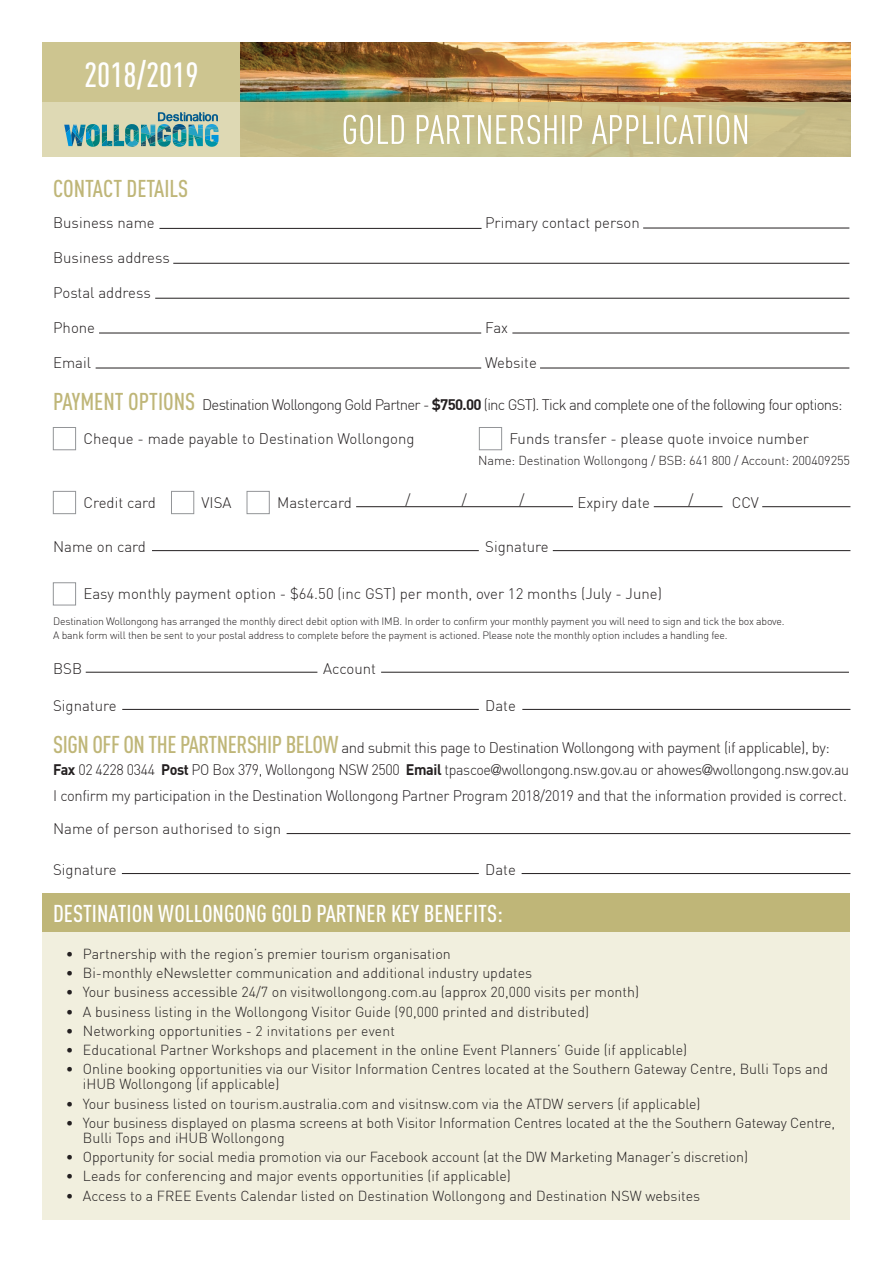
<style>
.page{position:relative;width:893px;height:1263px;background:#fff}
.page>*{position:absolute;margin:0;border:0;box-sizing:border-box;transform-origin:0 0}
.t1{font:500 34.5px "DIN Cond";color:#fff}
.t2{font:500 24px "DIN Cond";color:#fff}
.t3{font:500 24px "DIN Cond";color:#bfb678}
.t4{font:300 15px/22.2px "DIN";letter-spacing:-.02em;color:#231f20}
.t5{font:300 15px "DIN";color:#231f20}
.t6{font:300 15px "DIN";letter-spacing:-.05em;color:#231f20}
.t7{font:300 14.25px/15px "DIN";color:#231f20}
.t8{font:300 12.75px "DIN";letter-spacing:-.01em;color:#231f20}
.t9{font:300 10.5px/13.5px "DIN";letter-spacing:-.015em;color:#231f20}
.s1{font-family:"DIN Cond";font-weight:500;font-size:24px;color:#bfb678}
.s2{font-weight:700}
.s3{font-family:"Helvetica Neue LT Std"}
.s4{font-size:13.95px}
</style>
<div class="page">
<img style="left:240px;top:43px;width:610px;height:59px">
<div style="left:43px;top:43px;width:197px;height:60px;background:#cdc590"></div>
<div style="left:43px;top:102px;width:197px;height:55px;background:#ded9b4"></div>
<img style="left:64px;top:112px;width:155px;height:35px">
<div style="left:240px;top:102px;width:610px;height:55px;background:#c5bb87"></div>
<div style="left:333px;top:107px;width:422px;height:47px;background:#c8c28c"></div>
<svg style="left:344px;top:115px;width:403px;height:29px"></svg>
<div style="left:43px;top:905px;width:807px;height:314px;background:#f1efde"></div>
<div style="left:43px;top:893px;width:807px;height:38px;background:#bfb678"></div>
<div style="left:53px;top:427px;width:23px;height:23px;border:1px solid #939598"></div>
<div style="left:479px;top:427px;width:23px;height:23px;border:1px solid #939598"></div>
<div style="left:53px;top:491px;width:23px;height:23px;border:1px solid #939598"></div>
<div style="left:171px;top:491px;width:23px;height:23px;border:1px solid #939598"></div>
<div style="left:247px;top:491px;width:22px;height:23px;border:1px solid #939598"></div>
<div style="left:53px;top:583px;width:23px;height:22px;border:1px solid #939598"></div>
<hr style="left:122px;top:709px;width:357px;height:1px;background:#231f20">
<hr style="left:287px;top:833px;width:563px;height:1px;background:#231f20">
<hr style="left:122px;top:873px;width:357px;height:1px;background:#231f20">
<hr style="left:522px;top:873px;width:328px;height:1px;background:#231f20">
<hr style="left:522px;top:709px;width:328px;height:1px;background:#231f20">
<hr style="left:152px;top:550px;width:327px;height:1px;background:#231f20">
<hr style="left:553px;top:550px;width:297px;height:1px;background:#231f20">
<hr style="left:654px;top:506px;width:68px;height:1px;background:#231f20">
<hr style="left:356px;top:506px;width:217px;height:1px;background:#231f20">
<hr style="left:762px;top:506px;width:88px;height:1px;background:#231f20">
<hr style="left:159px;top:228px;width:323px;height:1px;background:#231f20">
<hr style="left:155px;top:298px;width:694px;height:1px;background:#231f20">
<hr style="left:99px;top:333px;width:382px;height:1px;background:#231f20">
<hr style="left:96px;top:368px;width:385px;height:1px;background:#231f20">
<hr style="left:173px;top:263px;width:676px;height:1px;background:#231f20">
<hr style="left:540px;top:368px;width:309px;height:1px;background:#231f20">
<hr style="left:643px;top:228px;width:206px;height:1px;background:#231f20">
<hr style="left:512px;top:333px;width:337px;height:1px;background:#231f20">
<hr style="left:86px;top:672px;width:231px;height:1px;background:#231f20">
<hr style="left:381px;top:672px;width:468px;height:1px;background:#231f20">
<h1 class="t1" style="left:84px;top:54px;width:116px">2018/2019</h1>
<h2 class="t3" style="left:53px;top:175px;width:137px">CONTACT DETAILS</h2>
<p class="t5" style="left:53px;top:214px;width:103px">Business name</p>
<p class="t5" style="left:485px;top:214px;width:156px">Primary contact person</p>
<p class="t5" style="left:53px;top:249px;width:118px">Business address</p>
<p class="t5" style="left:53px;top:284px;width:99px">Postal address</p>
<p class="t4" style="left:53px;top:317px;width:43px">Phone</p>
<p class="t4" style="left:485px;top:317px;width:24px">Fax</p>
<p class="t4" style="left:53px;top:352px;width:39px">Email</p>
<p class="t5" style="left:485px;top:354px;width:53px">Website</p>
<p class="t6" style="left:53px;top:395px;width:791px"><span class="s1">PAYMENT OPTIONS</span> Destination Wollongong Gold Partner - <span class="s2">$750.00</span> (inc GST). Tick and complete one of the following four options:</p>
<p class="t5" style="left:83px;top:429px;width:333px">Cheque - made payable to Destination Wollongong</p>
<p class="t5" style="left:509px;top:429px;width:301px">Funds transfer - please quote invoice number</p>
<p class="t8" style="left:478px;top:453px;width:373px">Name: Destination Wollongong / BSB: 641 800 / Account: 200409255</p>
<p class="t5" style="left:83px;top:493px;width:74px">Credit card</p>
<p class="t4" style="left:202px;top:491px;width:31px">VISA</p>
<p class="t4" style="left:277px;top:491px;width:76px">Mastercard</p>
<p class="t4" style="left:405px;top:488px;width:7px">/</p>
<p class="t4" style="left:462px;top:488px;width:7px">/</p>
<p class="t4" style="left:520px;top:488px;width:7px">/</p>
<p class="t5" style="left:577px;top:493px;width:74px">Expiry date</p>
<p class="t4" style="left:688px;top:488px;width:7px">/</p>
<p class="t4" style="left:732px;top:491px;width:29px">CCV</p>
<p class="t5" style="left:53px;top:538px;width:94px">Name on card</p>
<p class="t5" style="left:485px;top:538px;width:65px">Signature</p>
<p class="t5" style="left:83px;top:585px;width:580px">Easy monthly payment option - $64.50 (inc GST) per month, over 12 months (July - June)</p>
<p class="t9" style="left:53px;top:615px;width:733px">Destination Wollongong has arranged the monthly direct debit option with IMB. In order to confirm your monthly payment you will need to sign and tick the box above.<br>A bank form will then be sent to your postal address to complete before the payment is actioned. Please note the monthly option includes a handling fee.</p>
<p class="t4" style="left:53px;top:657px;width:30px">BSB</p>
<p class="t5" style="left:323px;top:659px;width:54px">Account</p>
<p class="t5" style="left:53px;top:696px;width:65px">Signature</p>
<p class="t4" style="left:485px;top:694px;width:32px">Date</p>
<p class="t4" style="left:53px;top:736px;width:797px"><span class="s1">SIGN OFF ON THE PARTNERSHIP BELOW</span> and submit this page to Destination Wollongong with payment (if applicable), by:<br><span class="s2">Fax</span> 02 4228 0344 <span class="s2">Post</span> PO Box 379, Wollongong NSW 2500 <span class="s2">Email</span> tpascoe<span class="s3">@</span>wollongong.nsw.gov.au or ahowes<span class="s3">@</span>wollongong.nsw.gov.au</p>
<p class="t4" style="left:53px;top:779px;width:795px;line-height:32.8px">I confirm my participation in the Destination Wollongong Partner Program 2018/2019 and that the information provided is correct.<br>Name of person authorised to sign</p>
<p class="t5" style="left:53px;top:860px;width:65px">Signature</p>
<p class="t4" style="left:485px;top:858px;width:32px">Date</p>
<h2 class="t2" style="left:53px;top:899px;width:451px">DESTINATION WOLLONGONG GOLD PARTNER KEY BENEFITS:</h2>
<p class="t7" style="left:66px;top:946px;width:386px">• Partnership with the region’s premier tourism organisation</p>
<p class="t7" style="left:66px;top:965px;width:468px">• Bi-monthly eNewsletter communication and additional industry updates</p>
<p class="t7" style="left:66px;top:984px;width:575px">• Your business accessible 24/7 on visitwollongong.com.au (approx 20,000 visits per month)</p>
<p class="t7" style="left:66px;top:1004px;width:525px">• A business listing in the Wollongong Visitor Guide (90,000 printed and distributed)</p>
<p class="t7" style="left:66px;top:1023px;width:331px">• Networking opportunities - <span class="s4">2 invitations per event</span></p>
<p class="t7" style="left:66px;top:1042px;width:623px">• Educational Partner Workshops and placement in the online Event Planners’ Guide (if applicable)</p>
<p class="t7" style="left:83px;top:1061px;width:747px;text-indent:-17px">• Online booking opportunities via our Visitor Information Centres located at the Southern Gateway Centre, Bulli Tops and iHUB Wollongong (if applicable)</p>
<p class="t7" style="left:66px;top:1096px;width:636px">• Your business listed on tourism.australia.com and visitnsw.com via the ATDW servers (if applicable)</p>
<p class="t7" style="left:83px;top:1115px;width:754px;text-indent:-17px">• Your business displayed on plasma screens at both Visitor Information Centres located at the the Southern Gateway Centre,<br>Bulli Tops and iHUB Wollongong</p>
<p class="t7" style="left:66px;top:1149px;width:684px">• Opportunity for social media promotion via our Facebook account (at the DW Marketing Manager’s discretion)</p>
<p class="t7" style="left:66px;top:1168px;width:446px">• Leads for conferencing and major events opportunities (if applicable)</p>
<p class="t7" style="left:66px;top:1188px;width:636px">• Access to a FREE Events Calendar listed on Destination Wollongong and Destination NSW websites</p>
</div>
